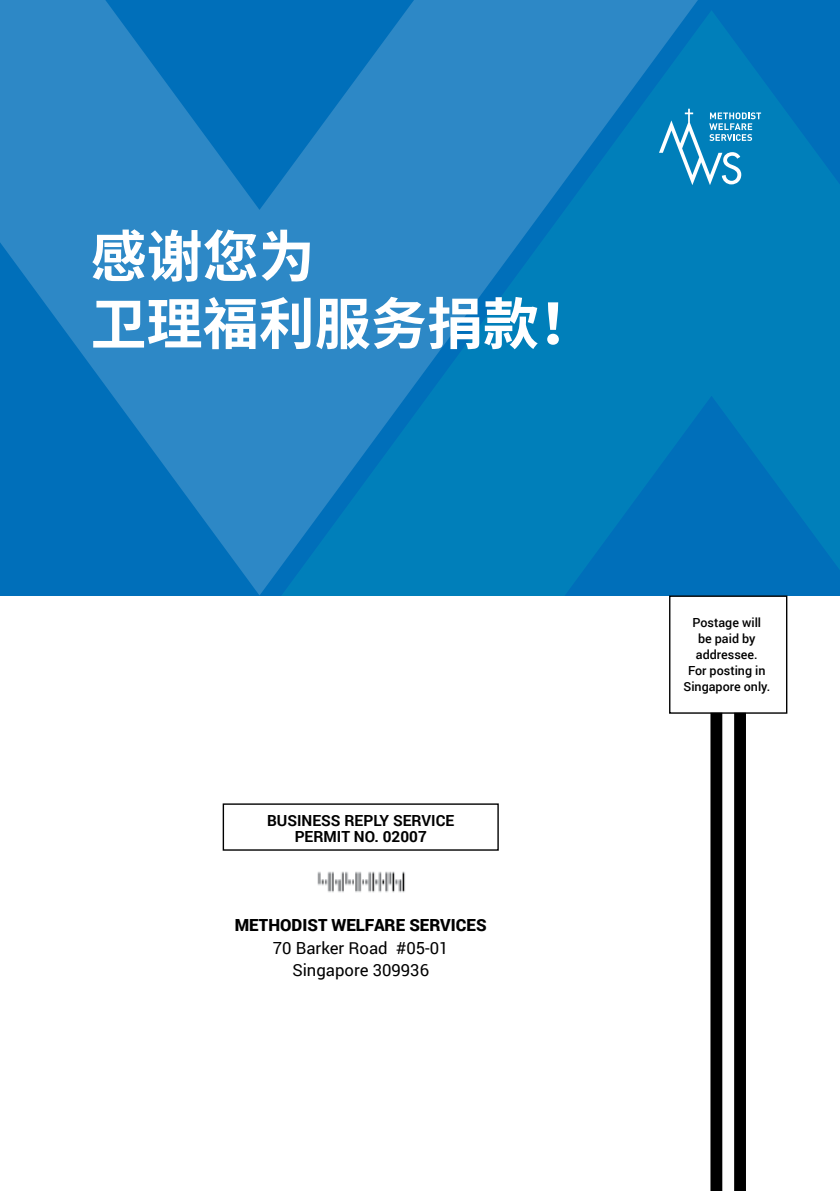
<style>
.page{position:relative;width:840px;height:1191px;background:#fff}
.page>*{position:absolute;margin:0;border:0;box-sizing:border-box;transform-origin:0 0}
.t1{font:700 56px/67.2px "Noto Sans CJ Ksc";color:#fff}
.t2{font:16.6px/22.2px "Roboto";color:#000;text-align:center}
.t3{font:900 16.6px "Roboto";color:#000}
.t4{font:700 15.2px/16.6px "Roboto";color:#000;text-align:center}
.t5{font:500 12.6px/16px "Roboto";color:#000;text-align:center}
</style>
<div class="page">
<svg style="left:0;top:0;width:707px;height:595px;background:#1b7ec1"></svg>
<svg style="left:264px;top:10px;width:575px;height:585px;background:#0f7fbe"></svg>
<div style="left:668px;top:595px;width:119px;height:118px;border:1px solid #000"></div>
<div style="left:710px;top:712px;width:12px;height:479px;background:#000"></div>
<div style="left:733px;top:712px;width:12px;height:479px;background:#000"></div>
<div style="left:222px;top:803px;width:276px;height:47px;border:1px solid #000"></div>
<img style="left:317px;top:871px;width:88px;height:22px">
<svg style="left:658px;top:109px;width:102px;height:76px;background:#3197c7"></svg>
<h1 class="t1" style="left:90px;top:224px;width:505px">感谢您为<br>卫理福利服务捐款！</h1>
<p class="t4" style="left:267px;top:811px;width:189px">BUSINESS REPLY SERVICE<br>PERMIT NO. 02007</p>
<h2 class="t3" style="left:235px;top:913px;width:253px">METHODIST WELFARE SERVICES</h2>
<h2 class="t2" style="left:273px;top:936px;width:177px">70 Barker Road #05-01<br>Singapore 309936</h2>
<p class="t5" style="left:683px;top:614px;width:88px">Postage will<br>be paid by addressee.<br>For posting in<br>Singapore only.</p>
</div>
